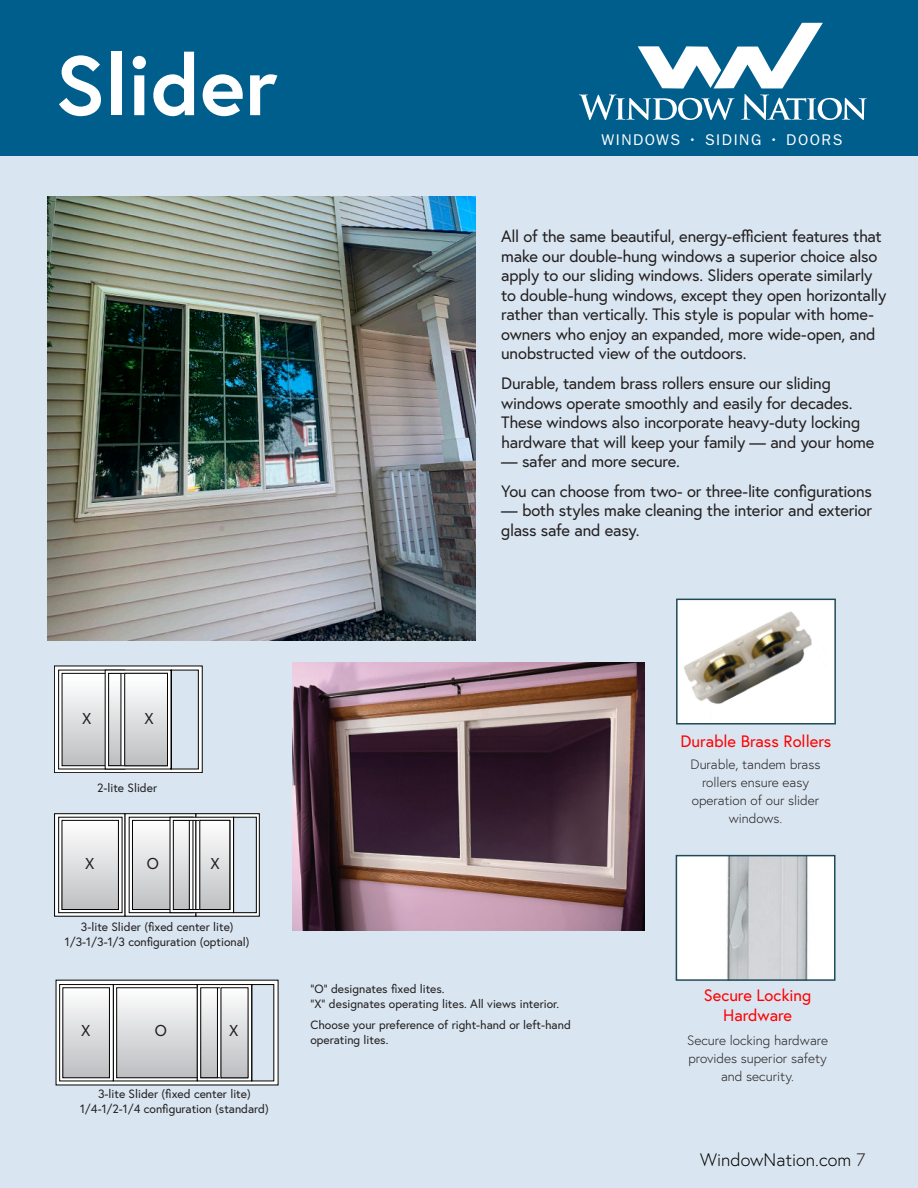
<style>
.page{position:relative;width:918px;height:1188px;background:#fff}
.page>*{position:absolute;margin:0;border:0;box-sizing:border-box;transform-origin:0 0}
.t1{font:700 84px "Europa";color:#fff}
.t2{font:300 18px "Europa";color:#000}
.t3{font:16.5px/19.5px "Europa";letter-spacing:-.015em;color:#231f20}
.t4{font:16.5px/19.5px "Europa";color:#f00;text-align:center}
.t5{font:15.75px "Europa";color:#231f20}
.t6{font:15.6px "ITC Franklin Gothic Std";letter-spacing:.1em;color:#fff}
.t7{font:300 13.5px/18px "Europa";color:#231f20;text-align:center}
.t8{font:12px/15px "Europa";color:#231f20}
.s1{color:#231f20}
</style>
<div class="page">
<div style="left:0;top:156px;width:918px;height:1032px;background:#d9e5f0"></div>
<div style="left:0;top:0;width:918px;height:156px;background:#005e8d"></div>
<img style="left:47px;top:197px;width:428px;height:443px">
<svg style="left:579px;top:23px;width:288px;height:97px"></svg>
<svg style="left:54px;top:666px;width:148px;height:107px"></svg>
<div style="left:125px;top:673px;width:42px;height:93px;background:linear-gradient(to bottom,#fff,#bcbebf)"></div>
<div style="left:125px;top:673px;width:43px;height:93px;border:1px solid #040503"></div>
<svg style="left:56px;top:816px;width:67px;height:98px"></svg>
<div style="left:54px;top:814px;width:71px;height:102px;border:1px solid #000"></div>
<div style="left:62px;top:820px;width:56px;height:90px;background:linear-gradient(to bottom,#fff,#bec0c2)"></div>
<div style="left:62px;top:820px;width:57px;height:90px;border:1px solid #000"></div>
<svg style="left:127px;top:816px;width:43px;height:98px"></svg>
<div style="left:132px;top:820px;width:57px;height:90px;background:linear-gradient(to bottom,#fff,#bec0c2)"></div>
<div style="left:132px;top:820px;width:58px;height:90px;border:1px solid #000"></div>
<svg style="left:170px;top:813px;width:90px;height:103px"></svg>
<div style="left:200px;top:820px;width:30px;height:90px;background:linear-gradient(to bottom,#fff,#bec0c2)"></div>
<div style="left:200px;top:820px;width:30px;height:90px;border:1px solid #000"></div>
<div style="left:56px;top:980px;width:222px;height:105px;border:4px solid #fff"></div>
<svg style="left:115px;top:986px;width:80px;height:93px"></svg>
<div style="left:113px;top:984px;width:84px;height:97px;border:1px solid #040503"></div>
<div style="left:117px;top:988px;width:80px;height:90px;background:linear-gradient(to bottom,#fdfdfe,#bdbec1)"></div>
<svg style="left:197px;top:984px;width:55px;height:97px"></svg>
<div style="left:221px;top:988px;width:27px;height:90px;background:linear-gradient(to bottom,#fdfdfe,#bdbec1)"></div>
<svg style="left:61px;top:986px;width:50px;height:93px"></svg>
<div style="left:59px;top:984px;width:54px;height:97px;border:1px solid #040503"></div>
<div style="left:63px;top:988px;width:46px;height:90px;background:linear-gradient(to bottom,#fdfdfe,#bdbec1)"></div>
<div style="left:63px;top:988px;width:47px;height:90px;border:1px solid #040503"></div>
<div style="left:201px;top:988px;width:16px;height:90px;background:linear-gradient(to bottom,#fdfdfe,#bdbec1)"></div>
<div style="left:201px;top:988px;width:17px;height:90px;border:1px solid #040503"></div>
<img style="left:679px;top:858px;width:154px;height:120px">
<div style="left:676px;top:855px;width:160px;height:126px;border:2px solid #204956"></div>
<img style="left:293px;top:662px;width:351px;height:268px">
<img style="left:679px;top:602px;width:154px;height:120px">
<div style="left:676px;top:599px;width:160px;height:126px;border:2px solid #204956"></div>
<h1 class="t1" style="left:55px;top:48px;width:224px">Slider</h1>
<p class="t6" style="left:601px;top:131px;width:243px">WINDOWS • SIDING • DOORS</p>
<p class="t3" style="left:501px;top:228px;width:387px">All of the same beautiful, energy-efficient features that make our double-hung windows a superior choice also apply to our sliding windows. Sliders operate similarly to double-hung windows, except they open horizontally rather than vertically. This style is popular with home&shy;owners who enjoy an expanded, more wide-open, and unobstructed view of the outdoors.</p>
<p class="t3" style="left:501px;top:375px;width:375px">Durable, tandem brass rollers ensure our sliding windows operate smoothly and easily for decades.<br>These windows also incorporate heavy-duty locking hardware that will keep your family — and your home</p>
<p class="t3" style="left:501px;top:448px;width:372px;line-height:29.8px">— safer and more secure.<br>You can choose from two- or three-lite configurations</p>
<p class="t3" style="left:501px;top:502px;width:373px">— both styles make cleaning the interior and exterior glass safe and easy.</p>
<p class="t5" style="left:82px;top:712px;width:11px">X</p>
<p class="t5" style="left:145px;top:712px;width:11px">X</p>
<p class="t8" style="left:97px;top:781px;width:61px">2-lite Slider</p>
<p class="t5" style="left:147px;top:857px;width:14px">O</p>
<p class="t5" style="left:85px;top:857px;width:11px">X</p>
<p class="t5" style="left:211px;top:857px;width:11px">X</p>
<p class="t8" style="left:65px;top:920px;width:186px;text-align:center">3-lite Slider (fixed center lite)<br>1/3-1/3-1/3 configuration (optional)</p>
<p class="t5" style="left:155px;top:1023px;width:14px">O</p>
<p class="t5" style="left:81px;top:1023px;width:11px">X</p>
<p class="t5" style="left:229px;top:1023px;width:11px">X</p>
<p class="t8" style="left:80px;top:1088px;width:190px;text-align:center">3-lite Slider (fixed center lite)<br>1/4-1/2-1/4 configuration (standard)</p>
<p class="t8" style="left:310px;top:982px;width:250px">“O” designates fixed lites.<br>“X” designates operating lites. All views interior.</p>
<p class="t8" style="left:310px;top:1018px;width:262px">Choose your preference of right-hand or left-hand operating lites.</p>
<p class="t4" style="left:681px;top:732px;width:152px">Durable Brass Rollers</p>
<p class="t7" style="left:691px;top:756px;width:131px">Durable, tandem brass rollers ensure easy operation of our slider windows.</p>
<p class="t4" style="left:704px;top:987px;width:109px">Secure Locking<br>Hardware</p>
<p class="t7" style="left:687px;top:1032px;width:142px">Secure locking hardware provides superior safety and security.</p>
<p class="t2" style="left:700px;top:1153px;width:166px">WindowNation.com <span class="s1">7</span></p>
</div>
